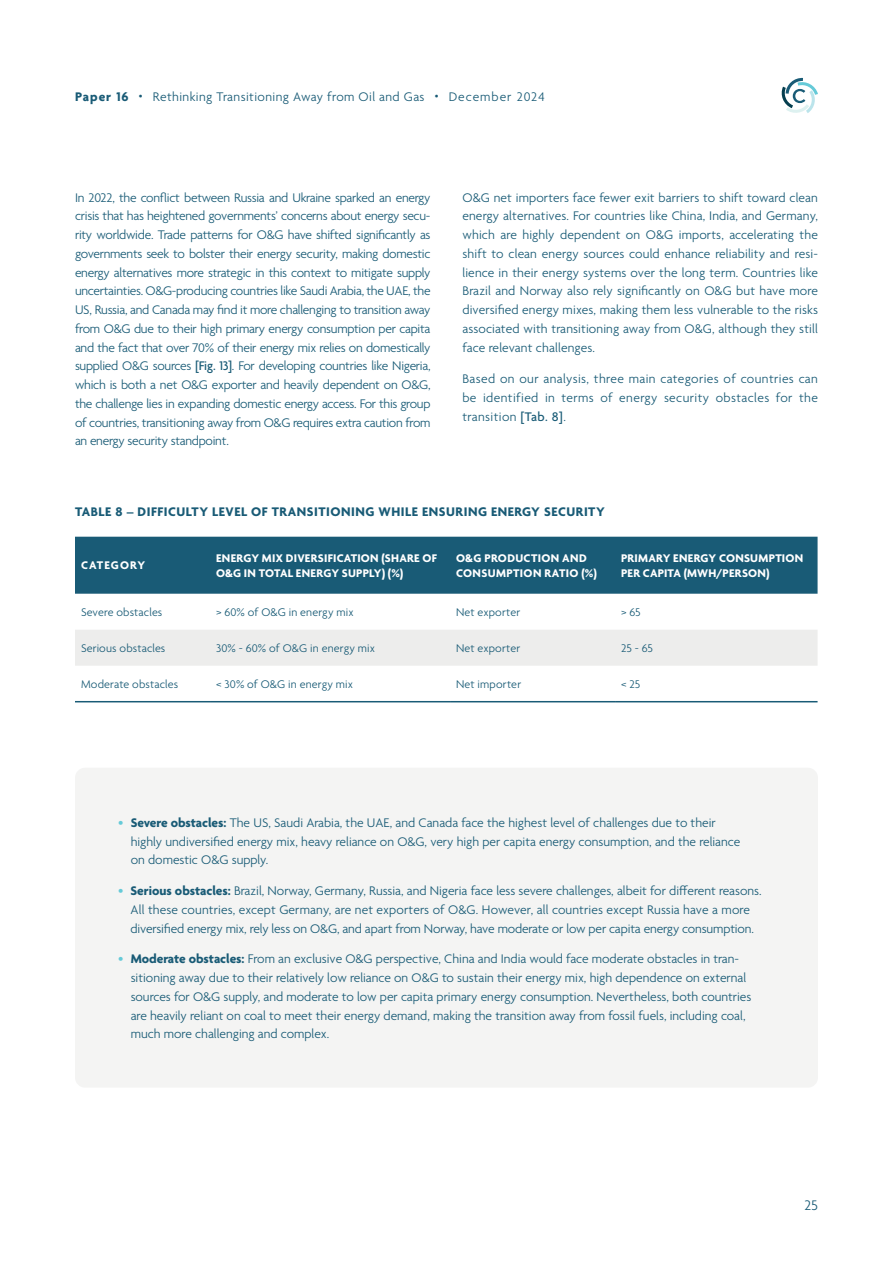
<style>
.page{position:relative;width:893px;height:1263px;background:#fff}
.page>*{position:absolute;margin:0;border:0;box-sizing:border-box;transform-origin:0 0}
.t1{font:300 15px "Agenda";color:#195b76}
.t2{font:300 13.5px/18.8px "Agenda";color:#195b76;text-align:justify}
.t3{font:700 13.5px "Agenda";letter-spacing:.04em;color:#195b76}
.t4{font:300 13.5px "Agenda";letter-spacing:.03em;color:#195b76}
.t5{font:300 12px "Agenda";letter-spacing:.015em;color:#195b76}
.t6{font:700 12px/15px "Agenda";letter-spacing:.025em;color:#fff}
.t7{font:700 12px "Agenda";letter-spacing:.09em;color:#fff}
.s1{font-weight:700}
.s2{font-size:10.5px}
.s3{font-weight:500}
.s4{font-size:15px;color:#65cad8}
</style>
<div class="page">
<svg style="left:781px;top:77px;width:37px;height:36px"></svg>
<div style="left:75px;top:537px;width:743px;height:57px;background:#195b76"></div>
<div style="left:75px;top:630px;width:743px;height:36px;background:#ededec"></div>
<hr style="left:75px;top:701px;width:135px;height:1px;background:#195b76">
<hr style="left:210px;top:701px;width:240px;height:1px;background:#195b76">
<hr style="left:450px;top:701px;width:165px;height:1px;background:#195b76">
<hr style="left:615px;top:701px;width:203px;height:1px;background:#195b76">
<div style="left:75px;top:768px;width:743px;height:319px;background:#f4f4f3;border-radius:10px"></div>
<p class="t4" style="left:75px;top:89px;width:471px"><span class="s1">Paper 16</span> <span class="s2">•</span> Rethinking Transitioning Away from Oil and Gas <span class="s2">•</span> December 2024</p>
<p class="t2" style="left:75px;top:189px;width:357px">In 2022, the conflict between Russia and Ukraine sparked an energy crisis that has heightened governments’ concerns about energy secu&shy;rity worldwide. Trade patterns for O&amp;G have shifted significantly as governments seek to bolster their energy security, making domestic energy alternatives more strategic in this context to mitigate supply uncertainties. O&amp;G-producing countries like Saudi Arabia, the UAE, the US, Russia, and Canada may find it more challenging to transition away from O&amp;G due to their high primary energy consumption per capita and the fact that over 70% of their energy mix relies on domestically supplied O&amp;G sources <span class="s3">[Fig. 13]</span>. For developing countries like Nigeria, which is both a net O&amp;G exporter and heavily dependent on O&amp;G, the challenge lies in expanding domestic energy access. For this group of countries, transitioning away from O&amp;G requires extra caution from an energy security standpoint.</p>
<p class="t2" style="left:462px;top:189px;width:357px">O&amp;G net importers face fewer exit barriers to shift toward clean energy alternatives. For countries like China, India, and Germany, which are highly dependent on O&amp;G imports, accelerating the shift to clean energy sources could enhance reliability and resi&shy;lience in their energy systems over the long term. Countries like Brazil and Norway also rely significantly on O&amp;G but have more diversified energy mixes, making them less vulnerable to the risks associated with transitioning away from O&amp;G, although they still face relevant challenges.</p>
<p class="t2" style="left:462px;top:370px;width:357px">Based on our analysis, three main categories of countries can be identified in terms of energy security obstacles for the transition <span class="s3">[Tab. 8]</span>.</p>
<p class="t3" style="left:75px;top:505px;width:531px">TABLE 8 – DIFFICULTY LEVEL OF TRANSITIONING WHILE ENSURING ENERGY SECURITY</p>
<p class="t7" style="left:81px;top:559px;width:66px">CATEGORY</p>
<p class="t6" style="left:216px;top:551px;width:222px">ENERGY MIX DIVERSIFICATION (SHARE OF<br>O&amp;G IN TOTAL ENERGY SUPPLY) (%)</p>
<p class="t6" style="left:456px;top:551px;width:142px">O&amp;G PRODUCTION AND<br>CONSUMPTION RATIO (%)</p>
<p class="t6" style="left:621px;top:551px;width:184px">PRIMARY ENERGY CONSUMPTION<br>PER CAPITA (MWH/PERSON)</p>
<p class="t5" style="left:81px;top:606px;width:83px">Severe obstacles</p>
<p class="t5" style="left:216px;top:606px;width:139px">&gt; 60% of O&amp;G in energy mix</p>
<p class="t5" style="left:456px;top:606px;width:66px">Net exporter</p>
<p class="t5" style="left:621px;top:606px;width:21px">&gt; 65</p>
<p class="t5" style="left:81px;top:642px;width:86px">Serious obstacles</p>
<p class="t5" style="left:216px;top:642px;width:160px">30% - 60% of O&amp;G in energy mix</p>
<p class="t5" style="left:456px;top:642px;width:66px">Net exporter</p>
<p class="t5" style="left:621px;top:642px;width:33px">25 - 65</p>
<p class="t5" style="left:81px;top:678px;width:99px">Moderate obstacles</p>
<p class="t5" style="left:216px;top:678px;width:138px">&lt; 30% of O&amp;G in energy mix</p>
<p class="t5" style="left:456px;top:678px;width:67px">Net importer</p>
<p class="t5" style="left:621px;top:678px;width:21px">&lt; 25</p>
<p class="t2" style="left:131px;top:814px;width:611px;text-align:left;text-indent:-12px"><span class="s4">•</span> <span class="s1">Severe obstacles:</span> The US, Saudi Arabia, the UAE, and Canada face the highest level of challenges due to their highly undiversified energy mix, heavy reliance on O&amp;G, very high per capita energy consumption, and the reliance on domestic O&amp;G supply.</p>
<p class="t2" style="left:118px;top:882px;width:645px;text-align:center"><span class="s4">•</span> <span class="s1">Serious obstacles:</span> Brazil, Norway, Germany, Russia, and Nigeria face less severe challenges, albeit for different reasons.<br>All these countries, except Germany, are net exporters of O&amp;G. However, all countries except Russia have a more diversified energy mix, rely less on O&amp;G, and apart from Norway, have moderate or low per capita energy consumption.</p>
<p class="t2" style="left:131px;top:950px;width:622px;text-align:left;text-indent:-12px"><span class="s4">•</span> <span class="s1">Moderate obstacles:</span> From an exclusive O&amp;G perspective, China and India would face moderate obstacles in tran&shy;sitioning away due to their relatively low reliance on O&amp;G to sustain their energy mix, high dependence on external sources for O&amp;G supply, and moderate to low per capita primary energy consumption. Nevertheless, both countries are heavily reliant on coal to meet their energy demand, making the transition away from fossil fuels, including coal, much more challenging and complex.</p>
<p class="t1" style="left:804px;top:1197px;width:15px">25</p>
</div>
